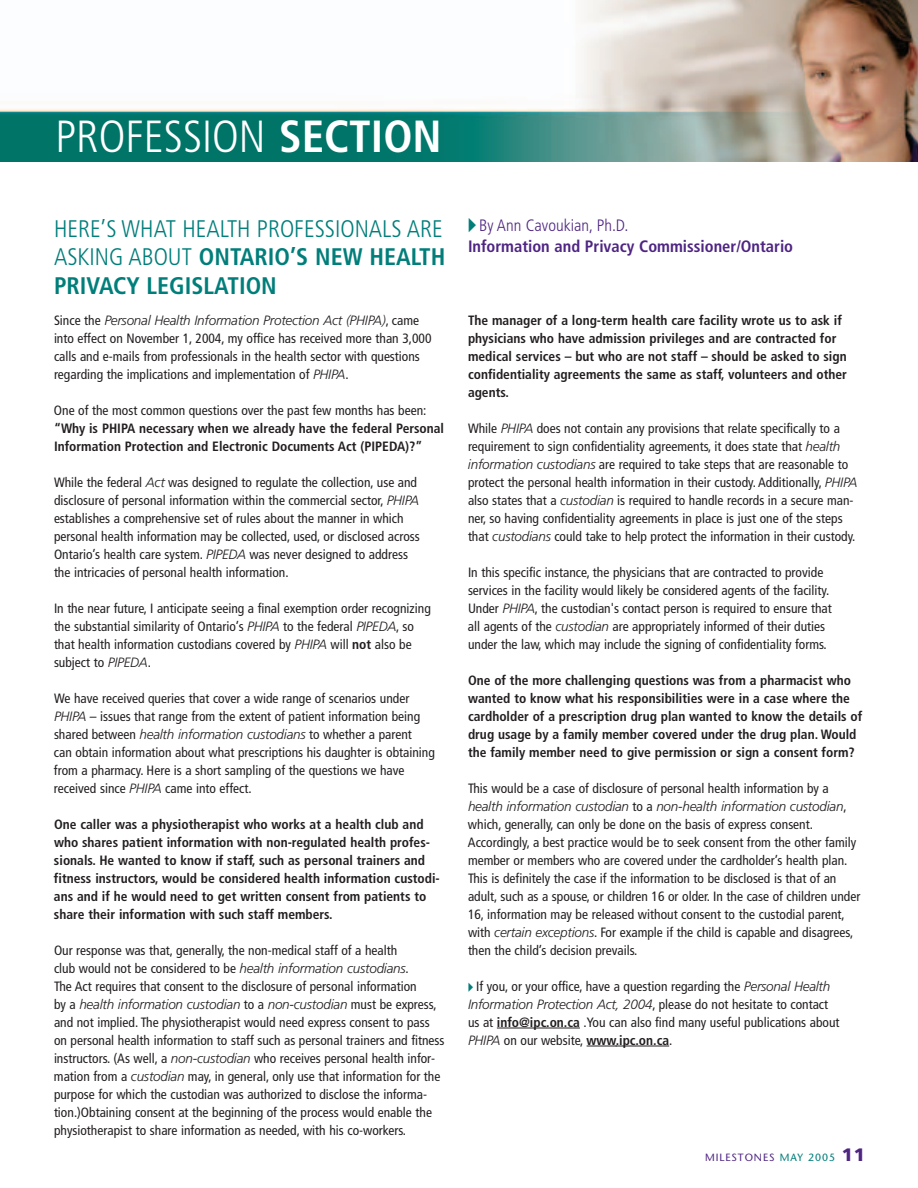
<style>
.page{position:relative;width:918px;height:1188px;background:#fff}
.page>*{position:absolute;margin:0;border:0;box-sizing:border-box;transform-origin:0 0}
.t1{font:300 condensed 45px "Frutiger";color:#fff}
.t2{font:300 condensed 24px/28.5px "Frutiger";color:#007e7a;text-align:justify}
.t3{font:700 condensed 16.5px "Frutiger";color:#4e2582}
.t4{font:300 condensed 16.5px "Frutiger";color:#4e2582}
.t5{font:condensed 13.5px/18px "Frutiger";color:#231f20}
.t6{font:700 condensed 13.5px/18px "Frutiger";color:#231f20}
.t7{font:500 10.5px "Stone Sans Std";letter-spacing:.085em;color:#4e2582}
.s1{font-weight:700}
.s2{font-weight:300;font-style:italic;font-stretch:normal}
.s3{color:#007e7a}
.s4{font-family:"Frutiger";font-weight:900;font-size:18px}
</style>
<div class="page">
<img style="left:0;top:0;width:918px;height:162px">
<hr style="left:497px;top:1028px;width:49px;height:1px;background:#231f20">
<hr style="left:546px;top:1028px;width:34px;height:1px;background:#231f20">
<hr style="left:587px;top:1046px;width:30px;height:1px;background:#231f20">
<svg style="left:616px;top:1046px;width:19px;height:1px"></svg>
<hr style="left:635px;top:1046px;width:34px;height:1px;background:#231f20">
<h1 class="t1" style="left:56px;top:119px;width:388px">PROFESSION <span class="s1">SECTION</span></h1>
<h2 class="t2" style="left:54px;top:216px;width:393px">HERE’S WHAT HEALTH PROFESSIONALS ARE ASKING ABOUT <span class="s1">ONTARIO’S NEW HEALTH PRIVACY LEGISLATION</span></h2>
<p class="t4" style="left:479px;top:219px;width:151px">By Ann Cavoukian, Ph.D.</p>
<p class="t3" style="left:468px;top:240px;width:327px">Information and Privacy Commissioner/Ontario</p>
<p class="t5" style="left:54px;top:312px;width:379px">Since the <span class="s2">Personal Health Information Protection Act (PHIPA)</span>, came into effect on November 1, 2004, my office has received more than 3,000 calls and e-mails from professionals in the health sector with questions regarding the implications and implementation of <span class="s2">PHIPA</span>.</p>
<p class="t5" style="left:54px;top:402px;width:374px">One of the most common questions over the past few months has been:</p>
<p class="t6" style="left:54px;top:420px;width:392px">“Why is PHIPA necessary when we already have the federal Personal<br>Information Protection and Electronic Documents Act (PIPEDA)?”</p>
<p class="t5" style="left:54px;top:474px;width:367px">While the federal <span class="s2">Act</span> was designed to regulate the collection, use and disclosure of personal information within the commercial sector, <span class="s2">PHIPA </span>establishes a comprehensive set of rules about the manner in which personal health information may be collected, used, or disclosed across Ontario’s health care system. <span class="s2">PIPEDA</span> was never designed to address the intricacies of personal health information.</p>
<p class="t5" style="left:54px;top:600px;width:378px">In the near future, I anticipate seeing a final exemption order recognizing the substantial similarity of Ontario’s <span class="s2">PHIPA</span> to the federal <span class="s2">PIPEDA</span>, so that health information custodians covered by <span class="s2">PHIPA</span> will <span class="s1">not</span> also be subject to <span class="s2">PIPEDA</span>.</p>
<p class="t5" style="left:54px;top:690px;width:382px">We have received queries that cover a wide range of scenarios under <span class="s2">PHIPA</span> – issues that range from the extent of patient information being shared between <span class="s2">health information custodians</span> to whether a parent<br>can obtain information about what prescriptions his daughter is obtaining from a pharmacy. Here is a short sampling of the questions we have received since <span class="s2">PHIPA</span> came into effect.</p>
<p class="t6" style="left:54px;top:816px;width:387px">One caller was a physiotherapist who works at a health club and who shares patient information with non-regulated health profes&shy;sionals. He wanted to know if staff, such as personal trainers and fitness instructors, would be considered health information custodi&shy;ans and if he would need to get written consent from patients to share their information with such staff members.</p>
<p class="t5" style="left:54px;top:942px;width:392px">Our response was that, generally, the non-medical staff of a health<br>club would not be considered to be <span class="s2">health information custodians</span>.<br>The Act requires that consent to the disclosure of personal information<br>by a <span class="s2">health information custodian</span> to a <span class="s2">non-custodian</span> must be express, and not implied. The physiotherapist would need express consent to pass on personal health information to staff such as personal trainers and fitness instructors. (As well, a <span class="s2">non-custodian</span> who receives personal health infor&shy;mation from a <span class="s2">custodian</span> may, in general, only use that information for the purpose for which the custodian was authorized to disclose the informa&shy;tion.)Obtaining consent at the beginning of the process would enable the physiotherapist to share information as needed, with his co-workers.</p>
<p class="t6" style="left:468px;top:312px;width:380px">The manager of a long-term health care facility wrote us to ask if physicians who have admission privileges and are contracted for medical services – but who are not staff – should be asked to sign confidentiality agreements the same as staff, volunteers and other agents.</p>
<p class="t5" style="left:468px;top:420px;width:391px">While <span class="s2">PHIPA</span> does not contain any provisions that relate specifically to a requirement to sign confidentiality agreements, it does state that <span class="s2">health information custodians</span> are required to take steps that are reasonable to protect the personal health information in their custody. Additionally, <span class="s2">PHIPA </span>also states that a <span class="s2">custodian</span> is required to handle records in a secure man&shy;ner, so having confidentiality agreements in place is just one of the steps that <span class="s2">custodians</span> could take to help protect the information in their custody.</p>
<p class="t5" style="left:468px;top:564px;width:365px">In this specific instance, the physicians that are contracted to provide services in the facility would likely be considered agents of the facility.<br>Under <span class="s2">PHIPA</span>, the custodian's contact person is required to ensure that all agents of the <span class="s2">custodian</span> are appropriately informed of their duties under the law, which may include the signing of confidentiality forms.</p>
<p class="t6" style="left:468px;top:672px;width:396px">One of the more challenging questions was from a pharmacist who wanted to know what his responsibilities were in a case where the cardholder of a prescription drug plan wanted to know the details of drug usage by a family member covered under the drug plan. Would the family member need to give permission or sign a consent form?</p>
<p class="t5" style="left:468px;top:780px;width:394px">This would be a case of disclosure of personal health information by a <span class="s2">health information custodian</span> to a <span class="s2">non-health information custodian</span>, which, generally, can only be done on the basis of express consent.<br>Accordingly, a best practice would be to seek consent from the other family member or members who are covered under the cardholder’s health plan.<br>This is definitely the case if the information to be disclosed is that of an adult, such as a spouse, or children 16 or older. In the case of children under 16, information may be released without consent to the custodial parent, with <span class="s2">certain exceptions</span>. For example if the child is capable and disagrees, then the child’s decision prevails.</p>
<p class="t5" style="left:468px;top:978px;width:373px;text-indent:8px">If you, or your office, have a question regarding the <span class="s2">Personal Health Information Protection Act, 2004</span>, please do not hesitate to contact us at <span class="s1">info@ipc.on.ca</span> .You can also find many useful publications about <span class="s2">PHIPA</span> on our website, <span class="s1">www.ipc.on.ca</span>.</p>
<p class="t7" style="left:705px;top:1153px;width:161px">MILESTONES <span class="s3">MAY 2005</span> <span class="s4">11</span></p>
</div>
